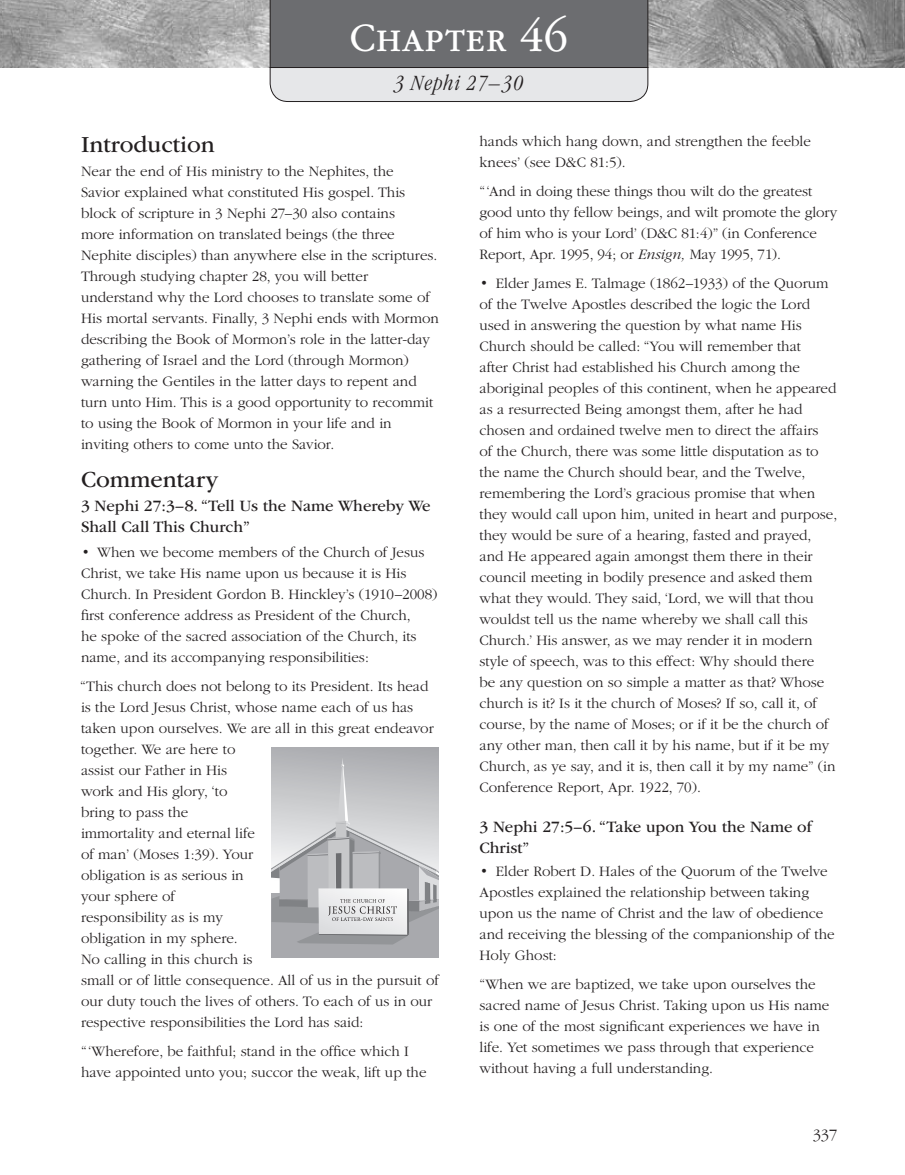
<style>
.page{position:relative;width:905px;height:1175px;background:#fff}
.page>*{position:absolute;margin:0;border:0;box-sizing:border-box;transform-origin:0 0}
.t1{font:300 42px "Garamondlds Lat Plus";letter-spacing:.01em;color:#fff}
.t2{font:24px "Garamondlds Lat";color:#231f20}
.t3{font:italic 300 condensed 22.5px "Garamondlds Lat";letter-spacing:.05em;color:#231f20}
.t4{font:16.5px/21px "Garamondlds Lat";color:#231f20}
.t5{font:300 16.5px "Garamondlds Lat";color:#231f20}
.t6{font:300 15px/21px "Garamondlds Lat";color:#231f20}
.s1{font-size:48px}
.s2{font-style:italic}
</style>
<div class="page">
<img style="left:0;top:0;width:904px;height:67px">
<svg style="left:270px;top:0;width:378px;height:102px;background:#909194"></svg>
<div style="left:271px;top:747px;width:168px;height:150px;background:#adaeb2"></div>
<div style="left:271px;top:892px;width:168px;height:65px;background:#a8a9ad"></div>
<svg style="left:271px;top:758px;width:168px;height:186px"></svg>
<img style="left:328px;top:899px;width:69px;height:21px">
<h1 class="t1" style="left:350px;top:8px;width:220px">Chapter <span class="s1">46</span></h1>
<h3 class="t3" style="left:394px;top:67px;width:131px">3 Nephi 27–30</h3>
<h2 class="t2" style="left:81px;top:127px;width:135px">Introduction</h2>
<p class="t6" style="left:81px;top:162px;width:359px">Near the end of His ministry to the Nephites, the<br>Savior explained what constituted His gospel. This block of scripture in 3 Nephi 27–30 also contains<br>more information on translated beings (the three Nephite disciples) than anywhere else in the scriptures.<br>Through studying chapter 28, you will better understand why the Lord chooses to translate some of His mortal servants. Finally, 3 Nephi ends with Mormon describing the Book of Mormon’s role in the latter-day gathering of Israel and the Lord (through Mormon) warning the Gentiles in the latter days to repent and turn unto Him. This is a good opportunity to recommit to using the Book of Mormon in your life and in inviting others to come unto the Savior.</p>
<h2 class="t2" style="left:81px;top:462px;width:139px">Commentary</h2>
<p class="t4" style="left:81px;top:494px;width:351px">3 Nephi 27:3–8. “Tell Us the Name Whereby We<br>Shall Call This Church”</p>
<p class="t6" style="left:81px;top:542px;width:358px">• When we become members of the Church of Jesus Christ, we take His name upon us because it is His Church. In President Gordon B. Hinckley’s (1910–2008) first conference address as President of the Church,<br>he spoke of the sacred association of the Church, its name, and its accompanying responsibilities:</p>
<p class="t6" style="left:80px;top:674px;width:360px">“This church does not belong to its President. Its head is the Lord Jesus Christ, whose name each of us has taken upon ourselves. We are all in this great endeavor together. We are here to<br>assist our Father in His<br>work and His glory, ‘to<br>bring to pass the<br>immortality and eternal life<br>of man’ (Moses 1:39). Your<br>obligation is as serious in<br>your sphere of<br>responsibility as is my<br>obligation in my sphere.<br>No calling in this church is<br>small or of little consequence. All of us in the pursuit of our duty touch the lives of others. To each of us in our respective responsibilities the Lord has said:</p>
<p class="t6" style="left:81px;top:1039px;width:347px">“‘Wherefore, be faithful; stand in the office which I have appointed unto you; succor the weak, lift up the</p>
<p class="t6" style="left:479px;top:129px;width:333px">hands which hang down, and strengthen the feeble knees’ (see D&amp;C 81:5).</p>
<p class="t6" style="left:479px;top:180px;width:359px">“‘And in doing these things thou wilt do the greatest good unto thy fellow beings, and wilt promote the glory of him who is your Lord’ (D&amp;C 81:4)” (in Conference Report, Apr. 1995, 94; or <span class="s2">Ensign,</span> May 1995, 71).</p>
<p class="t6" style="left:479px;top:274px;width:359px">• Elder James E. Talmage (1862–1933) of the Quorum of the Twelve Apostles described the logic the Lord used in answering the question by what name His Church should be called: “You will remember that<br>after Christ had established his Church among the aboriginal peoples of this continent, when he appeared as a resurrected Being amongst them, after he had chosen and ordained twelve men to direct the affairs<br>of the Church, there was some little disputation as to the name the Church should bear, and the Twelve, remembering the Lord’s gracious promise that when they would call upon him, united in heart and purpose, they would be sure of a hearing, fasted and prayed, and He appeared again amongst them there in their council meeting in bodily presence and asked them what they would. They said, ‘Lord, we will that thou wouldst tell us the name whereby we shall call this Church.’ His answer, as we may render it in modern style of speech, was to this effect: Why should there<br>be any question on so simple a matter as that? Whose church is it? Is it the church of Moses? If so, call it, of course, by the name of Moses; or if it be the church of any other man, then call it by his name, but if it be my Church, as ye say, and it is, then call it by my name” (in Conference Report, Apr. 1922, 70).</p>
<p class="t4" style="left:479px;top:815px;width:334px">3 Nephi 27:5–6. “Take upon You the Name of<br>Christ”</p>
<p class="t6" style="left:479px;top:862px;width:356px">• Elder Robert D. Hales of the Quorum of the Twelve Apostles explained the relationship between taking upon us the name of Christ and the law of obedience and receiving the blessing of the companionship of the Holy Ghost:</p>
<p class="t6" style="left:479px;top:973px;width:351px">“When we are baptized, we take upon ourselves the sacred name of Jesus Christ. Taking upon us His name is one of the most significant experiences we have in life. Yet sometimes we pass through that experience without having a full understanding.</p>
<p class="t5" style="left:812px;top:1123px;width:26px">337</p>
</div>
